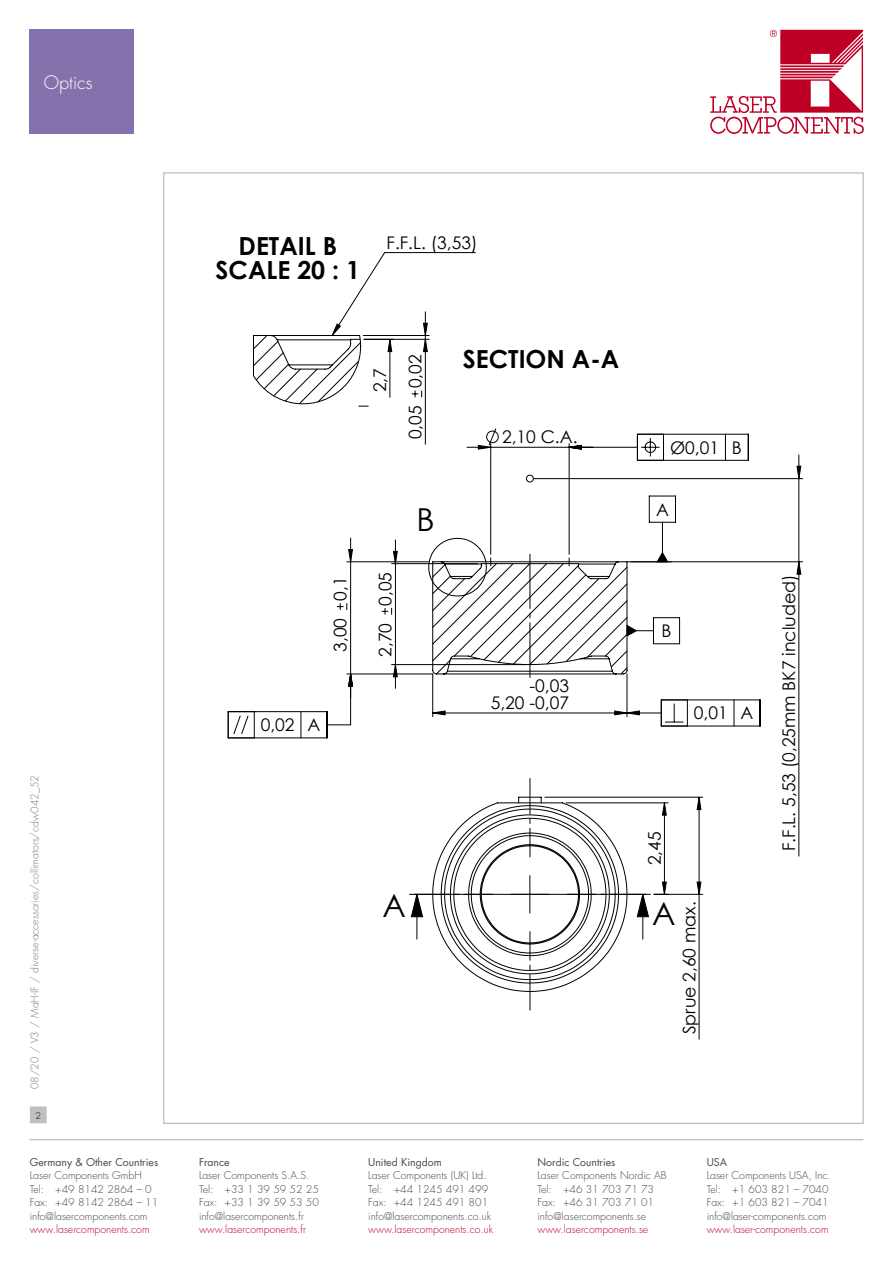
<style>
.page{position:relative;width:893px;height:1263px;background:#fff}
.page>*{position:absolute;margin:0;border:0;box-sizing:border-box;transform-origin:0 0}
.t1{font:31.65px "Century Gothic";color:#000}
.t2{font:700 24.9px/24.2px "Century Gothic";color:#000;text-align:center}
.t3{font:300 18px "Futura Std";color:#fff}
.t4{font:17.4px "Century Gothic";color:#000}
.t5{font:300 10.5px/13.5px "Futura Std";color:#484848}
.t6{font:300 10.5px "Futura Std";color:#be0027}
.t7{font:10.5px "Futura Std";color:#484848}
.t8{font:300 10.5px "Futura Std";color:#7c7c7c}
.t9{font:300 9px "Futura Std";color:#000}
</style>
<div class="page">
<svg style="left:710px;top:30px;width:153px;height:104px"></svg>
<hr style="left:30px;top:1139px;width:833px;height:1px;background:#c0c0c0">
<div style="left:31px;top:1107px;width:15px;height:16px;background:#c0c0c0"></div>
<div style="left:30px;top:1106px;width:17px;height:17px;border:1px solid #c0c0c0"></div>
<svg style="left:227px;top:252px;width:534px;height:486px"></svg>
<hr style="left:409px;top:894px;width:241px;height:1px;background:#000">
<hr style="left:654px;top:894px;width:49px;height:1px;background:#000">
<hr style="left:545px;top:797px;width:158px;height:1px;background:#000">
<hr style="left:699px;top:894px;width:1px;height:145px;background:#000">
<hr style="left:534px;top:478px;width:269px;height:1px;background:#000">
<hr style="left:631px;top:561px;width:172px;height:1px;background:#000">
<hr style="left:798px;top:562px;width:1px;height:294px;background:#000">
<svg style="left:409px;top:339px;width:292px;height:555px"></svg>
<svg style="left:796px;top:455px;width:6px;height:120px"></svg>
<svg style="left:410px;top:778px;width:258px;height:232px"></svg>
<svg style="left:228px;top:312px;width:460px;height:426px"></svg>
<div style="left:30px;top:30px;width:104px;height:104px;background:#8372ab"></div>
<h3 class="t3" style="left:44px;top:72px;width:50px">Optics</h3>
<p class="t8" style="left:28px;top:1089px;width:316px;rotate:-90deg">08/20 / V3 / MaH-IF / diverse-accessories/collimators/cdw042_52</p>
<p class="t9" style="left:35px;top:1110px;width:7px">2</p>
<p class="t7" style="left:30px;top:1155px;width:130px">Germany &amp; Other Countries</p>
<p class="t5" style="left:30px;top:1169px;width:130px">Laser Components GmbH<br>Tel: +49 8142 2864 – 0<br>Fax: +49 8142 2864 – 11 info@lasercomponents.com</p>
<p class="t6" style="left:30px;top:1223px;width:121px">www.lasercomponents.com</p>
<h2 class="t2" style="left:216px;top:232px;width:146px">DETAIL B<br>SCALE 20 : 1</h2>
<h3 class="t4" style="left:387px;top:230px;width:92px">F.F.L. (3,53)</h3>
<h3 class="t4" style="left:368px;top:392px;width:26px;rotate:-90deg">2,7</h3>
<h3 class="t4" style="left:403px;top:439px;width:86px;rotate:-90deg">0,05 0,02</h3>
<h3 class="t4" style="left:328px;top:652px;width:77px;rotate:-90deg">3,00 0,1</h3>
<h3 class="t4" style="left:373px;top:657px;width:86px;rotate:-90deg">2,70 0,05</h3>
<h3 class="t4" style="left:261px;top:713px;width:61px">0,02 A</h3>
<h1 class="t1" style="left:417px;top:497px;width:20px">B</h1>
<h2 class="t2" style="left:463px;top:346px;width:158px">SECTION A-A</h2>
<h3 class="t4" style="left:502px;top:425px;width:77px">2,10 C.A.</h3>
<h3 class="t4" style="left:529px;top:674px;width:41px">-0,03</h3>
<h3 class="t4" style="left:491px;top:691px;width:80px">5,20 -0,07</h3>
<h3 class="t4" style="left:670px;top:435px;width:73px">Ø0,01 B</h3>
<h3 class="t4" style="left:656px;top:497px;width:14px">A</h3>
<h3 class="t4" style="left:662px;top:619px;width:12px">B</h3>
<h3 class="t4" style="left:694px;top:701px;width:61px">0,01 A</h3>
<h3 class="t4" style="left:642px;top:865px;width:35px;rotate:-90deg">2,45</h3>
<h1 class="t1" style="left:382px;top:883px;width:25px">A</h1>
<h1 class="t1" style="left:652px;top:892px;width:25px">A</h1>
<h3 class="t4" style="left:677px;top:1034px;width:134px;rotate:-90deg">Sprue 2,60 max.</h3>
<h3 class="t4" style="left:777px;top:851px;width:278px;rotate:-90deg">F.F.L. 5,53 (0,25mm BK7 included)</h3>
<p class="t7" style="left:199px;top:1155px;width:32px">France</p>
<p class="t5" style="left:199px;top:1169px;width:121px">Laser Components S.A.S.<br>Tel: +33 1 39 59 52 25<br>Fax: +33 1 39 59 53 50 info@lasercomponents.fr</p>
<p class="t6" style="left:199px;top:1223px;width:108px">www.lasercomponents.fr</p>
<p class="t7" style="left:368px;top:1155px;width:75px">United Kingdom</p>
<p class="t5" style="left:368px;top:1169px;width:124px">Laser Components (UK) Ltd.<br>Tel: +44 1245 491 499<br>Fax: +44 1245 491 801 info@lasercomponents.co.uk</p>
<p class="t6" style="left:368px;top:1223px;width:126px">www.lasercomponents.co.uk</p>
<p class="t7" style="left:537px;top:1155px;width:79px">Nordic Countries</p>
<p class="t5" style="left:537px;top:1169px;width:131px">Laser Components Nordic AB<br>Tel: +46 31 703 71 73<br>Fax: +46 31 703 71 01 info@lasercomponents.se</p>
<p class="t6" style="left:537px;top:1223px;width:112px">www.lasercomponents.se</p>
<p class="t7" style="left:707px;top:1155px;width:22px">USA</p>
<p class="t5" style="left:707px;top:1169px;width:126px">Laser Components USA, Inc.<br>Tel: +1 603 821 – 7040<br>Fax: +1 603 821 – 7041 info@laser-components.com</p>
<p class="t6" style="left:707px;top:1223px;width:123px">www.laser-components.com</p>
</div>
